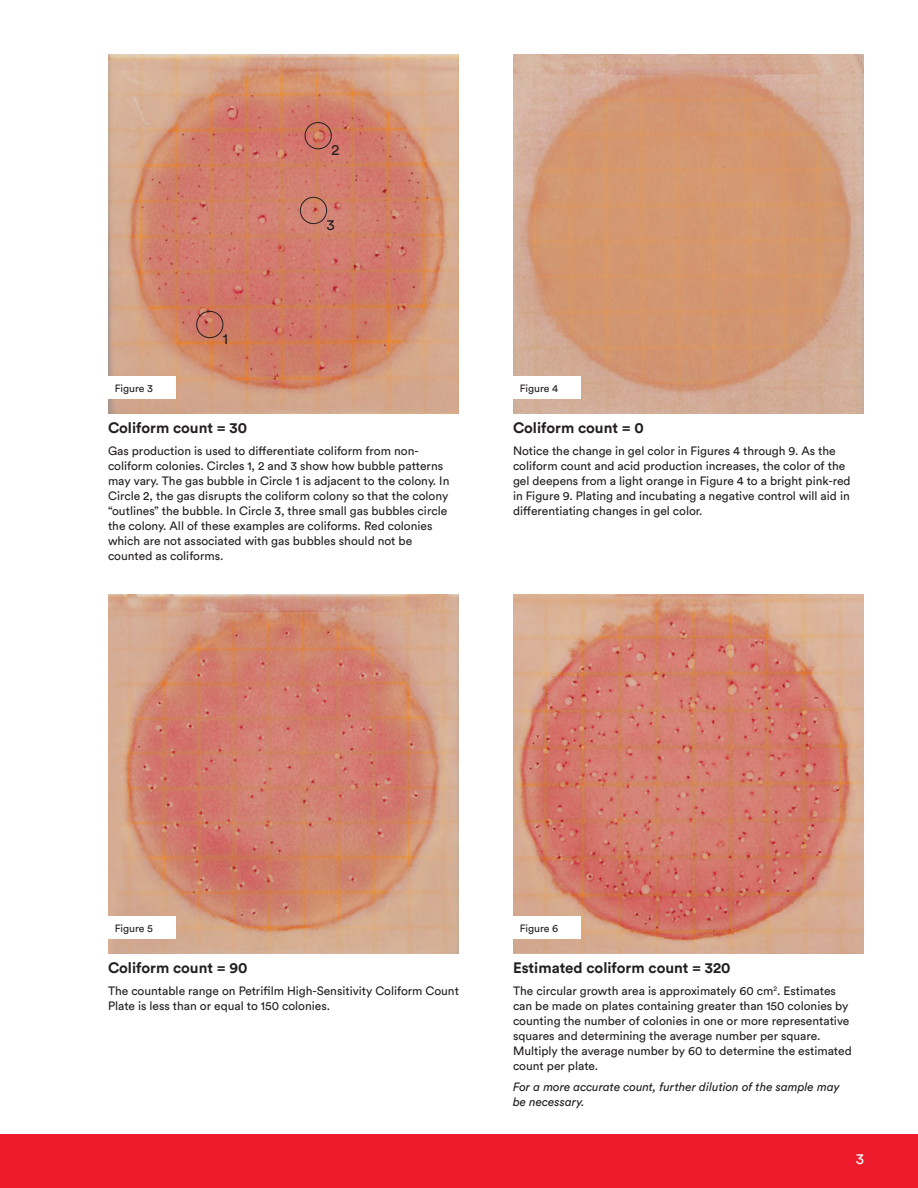
<style>
.page{position:relative;width:918px;height:1188px;background:#fff}
.page>*{position:absolute;margin:0;border:0;box-sizing:border-box;transform-origin:0 0}
.t1{font:700 15px "Circular Std";color:#231f20}
.t2{font:15px "Circular Std";color:#231f20}
.t3{font:15px "Circular Std";color:#fff}
.t4{font:12px/15px "Circular Std";color:#231f20}
.t5{font:italic 12px/15px "Circular Std";color:#231f20}
.t6{font:10.5px "Circular Std";letter-spacing:-.005em;color:#231f20}
</style>
<div class="page">
<img style="left:108px;top:54px;width:351px;height:360px">
<img style="left:513px;top:594px;width:351px;height:360px">
<img style="left:513px;top:54px;width:351px;height:360px">
<img style="left:108px;top:594px;width:351px;height:360px">
<div style="left:0;top:1134px;width:918px;height:54px;background:#ee1b2d"></div>
<div style="left:196px;top:311px;width:27px;height:27px;border:1px solid #231f20;border-radius:50%"></div>
<div style="left:305px;top:122px;width:27px;height:27px;border:1px solid #231f20;border-radius:50%"></div>
<div style="left:300px;top:197px;width:27px;height:27px;border:1px solid #231f20;border-radius:50%"></div>
<div style="left:108px;top:376px;width:68px;height:23px;background:#fff"></div>
<div style="left:108px;top:916px;width:68px;height:23px;background:#fff"></div>
<div style="left:513px;top:376px;width:67px;height:23px;background:#fff"></div>
<div style="left:513px;top:916px;width:67px;height:23px;background:#fff"></div>
<p class="t2" style="left:331px;top:141px;width:9px">2</p>
<p class="t6" style="left:115px;top:382px;width:40px">Figure 3</p>
<p class="t2" style="left:223px;top:330px;width:7px">1</p>
<p class="t2" style="left:327px;top:216px;width:10px">3</p>
<p class="t1" style="left:108px;top:418px;width:141px">Coliform count = 30</p>
<p class="t4" style="left:108px;top:443px;width:343px">Gas production is used to differentiate coliform from non&shy;coliform colonies. Circles 1, 2 and 3 show how bubble patterns may vary. The gas bubble in Circle 1 is adjacent to the colony. In Circle 2, the gas disrupts the coliform colony so that the colony “outlines” the bubble. In Circle 3, three small gas bubbles circle the colony. All of these examples are coliforms. Red colonies which are not associated with gas bubbles should not be counted as coliforms.</p>
<p class="t6" style="left:520px;top:382px;width:40px">Figure 4</p>
<p class="t1" style="left:513px;top:418px;width:132px">Coliform count = 0</p>
<p class="t4" style="left:513px;top:443px;width:339px">Notice the change in gel color in Figures 4 through 9. As the coliform count and acid production increases, the color of the gel deepens from a light orange in Figure 4 to a bright pink-red in Figure 9. Plating and incubating a negative control will aid in differentiating changes in gel color.</p>
<p class="t6" style="left:115px;top:922px;width:40px">Figure 5</p>
<p class="t1" style="left:108px;top:958px;width:141px">Coliform count = 90</p>
<p class="t4" style="left:108px;top:983px;width:352px">The countable range on Petrifilm High-Sensitivity Coliform Count<br>Plate is less than or equal to 150 colonies.</p>
<p class="t6" style="left:520px;top:922px;width:40px">Figure 6</p>
<p class="t1" style="left:513px;top:958px;width:219px">Estimated coliform count = 320</p>
<p class="t4" style="left:513px;top:983px;width:340px">The circular growth area is approximately 60 cm<sup>2</sup>. Estimates can be made on plates containing greater than 150 colonies by counting the number of colonies in one or more representative squares and determining the average number per square.<br>Multiply the average number by 60 to determine the estimated count per plate.</p>
<p class="t5" style="left:513px;top:1080px;width:328px">For a more accurate count, further dilution of the sample may be necessary.</p>
<p class="t3" style="left:856px;top:1150px;width:10px">3</p>
</div>
